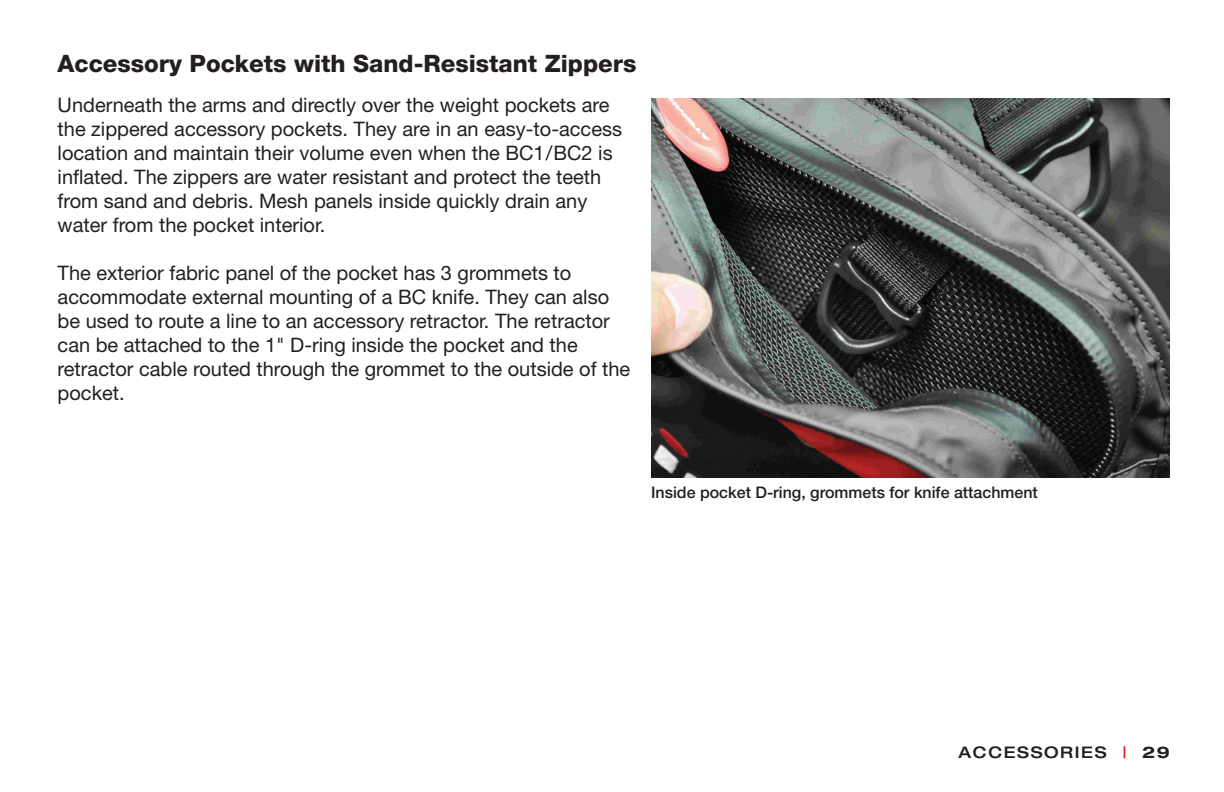
<style>
.page{position:relative;width:1224px;height:792px;background:#fff}
.page>*{position:absolute;margin:0;border:0;box-sizing:border-box;transform-origin:0 0}
.t1{font:800 24px "Helvetica Neue";color:#231f20}
.t2{font:20px/24px "Helvetica Neue";color:#231f20}
.t3{font:500 16px "Helvetica Neue";color:#231f20}
.t4{font:500 expanded 16px "Helvetica Neue";letter-spacing:.1em;color:#231f20}
.s1{color:#ee1d23}
.s2{font-weight:700}
</style>
<div class="page">
<img style="left:651px;top:98px;width:519px;height:380px">
<p class="t1" style="left:58px;top:50px;width:580px">Accessory Pockets with Sand-Resistant Zippers</p>
<p class="t2" style="left:58px;top:93px;width:566px">Underneath the arms and directly over the weight pockets are the zippered accessory pockets. They are in an easy-to-access location and maintain their volume even when the BC1/BC2 is inflated. The zippers are water resistant and protect the teeth from sand and debris. Mesh panels inside quickly drain any water from the pocket interior.</p>
<p class="t2" style="left:58px;top:261px;width:574px">The exterior fabric panel of the pocket has 3 grommets to accommodate external mounting of a BC knife. They can also be used to route a line to an accessory retractor. The retractor can be attached to the 1" D-ring inside the pocket and the retractor cable routed through the grommet to the outside of the pocket.</p>
<p class="t3" style="left:651px;top:483px;width:388px">Inside pocket D-ring, grommets for knife attachment</p>
<p class="t4" style="left:958px;top:743px;width:213px">ACCESSORIES <span class="s1">|</span> <span class="s2">29</span></p>
</div>
